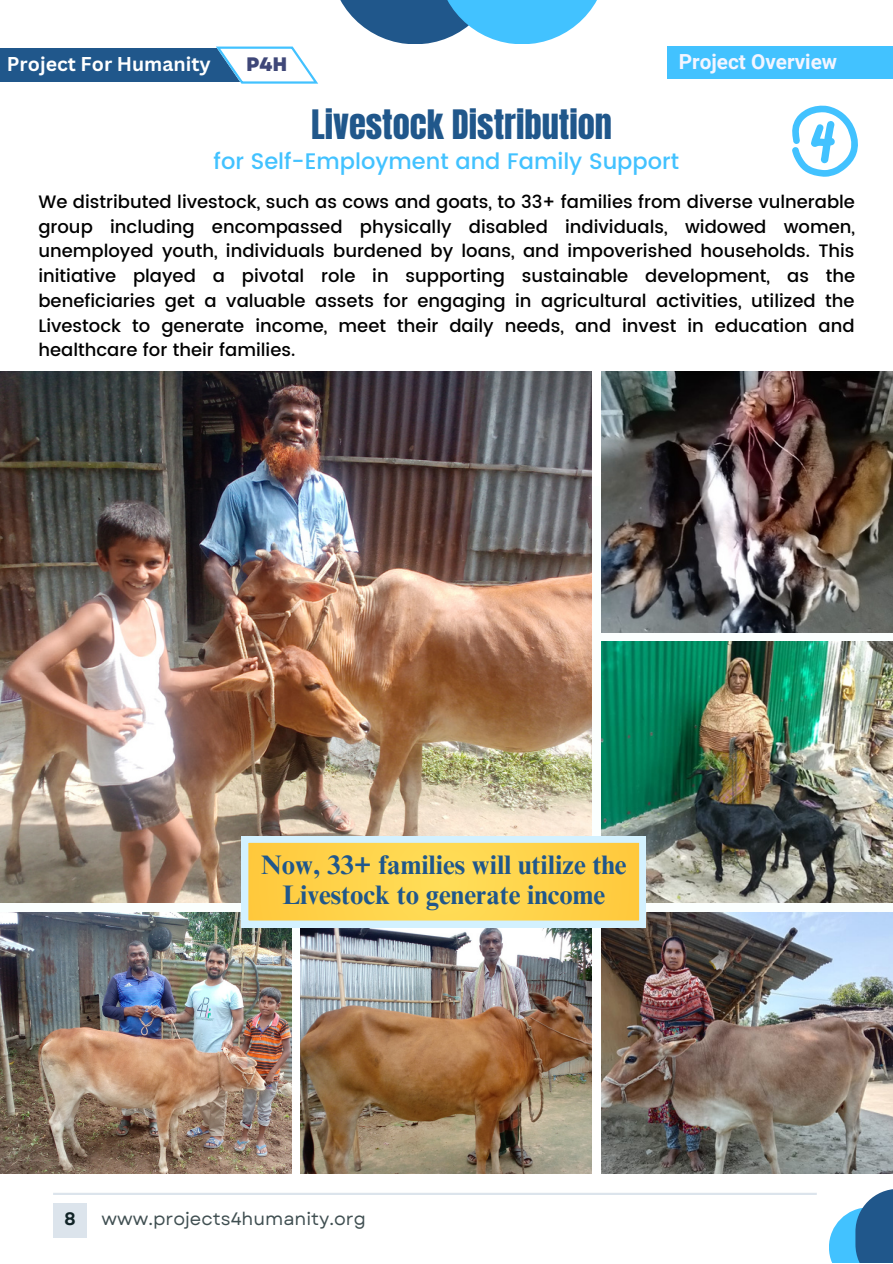
<style>
.page{position:relative;width:893px;height:1264px;background:#fff}
.page>*{position:absolute;margin:0;border:0;box-sizing:border-box;transform-origin:0 0}
.t1{font:34.5px "Anton";color:#20578b}
.t2{font:700 26.85px/30.3px "Times NRMT Pro";color:#20578b;text-align:center}
.t3{font:500 22.5px "Poppins";color:#42c2ff}
.t4{font:700 20.7px "Roboto";color:#f3f5ff}
.t5{font:700 19.5px "Canva Sans";color:#fff}
.t6{font:800 19.5px "Garet";color:#3f4778}
.t7{font:500 18px/24.8px "Poppins";color:#000;text-align:justify}
.t8{font:18px "Garet";color:#102326}
.t9{font:700 18px "Garet";color:#102326}
</style>
<div class="page">
<div style="left:0;top:48px;width:284px;height:34px;background:#20578b"></div>
<svg style="left:216px;top:47px;width:102px;height:37px"></svg>
<div style="left:667px;top:47px;width:225px;height:32px;background:#42c2ff"></div>
<svg style="left:340px;top:0;width:96px;height:44px;fill:#20578b"></svg>
<svg style="left:436px;top:0;width:161px;height:44px;fill:#42c2ff"></svg>
<hr style="left:53px;top:1192px;width:763px;height:2px;background:#20578b">
<div style="left:53px;top:1202px;width:34px;height:35px;background:#dce4ec"></div>
<svg style="left:829px;top:1210px;width:26px;height:52px"></svg>
<div style="left:855px;top:1189px;width:37px;height:73px;background:#20578b"></div>
<svg style="left:792px;top:105px;width:66px;height:72px"></svg>
<img style="left:0;top:371px;width:591px;height:531px">
<img style="left:601px;top:371px;width:291px;height:261px">
<img style="left:601px;top:641px;width:291px;height:261px">
<img style="left:0;top:912px;width:291px;height:261px">
<img style="left:300px;top:927px;width:291px;height:246px">
<img style="left:601px;top:912px;width:291px;height:261px">
<svg style="left:241px;top:836px;width:404px;height:91px;background:#f7d869"></svg>
<p class="t5" style="left:7px;top:50px;width:205px">Project For Humanity</p>
<p class="t6" style="left:246px;top:50px;width:43px">P4H</p>
<p class="t4" style="left:678px;top:49px;width:160px">Project Overview</p>
<p class="t1" style="left:311px;top:100px;width:302px">Livestock Distribution</p>
<p class="t3" style="left:213px;top:148px;width:467px">for Self-Employment and Family Support</p>
<p class="t7" style="left:38px;top:189px;width:818px">We distributed livestock, such as cows and goats, to 33+ families from diverse vulnerable group including encompassed physically disabled individuals, widowed women, unemployed youth, individuals burdened by loans, and impoverished households. This initiative played a pivotal role in supporting sustainable development, as the beneficiaries get a valuable assets for engaging in agricultural activities, utilized the Livestock to generate income, meet their daily needs, and invest in education and healthcare for their families.</p>
<p class="t2" style="left:261px;top:852px;width:367px">Now, 33+ families will utilize the<br>Livestock to generate income</p>
<p class="t9" style="left:65px;top:1205px;width:13px">8</p>
<p class="t8" style="left:102px;top:1205px;width:266px">www.projects4humanity.org</p>
</div>
